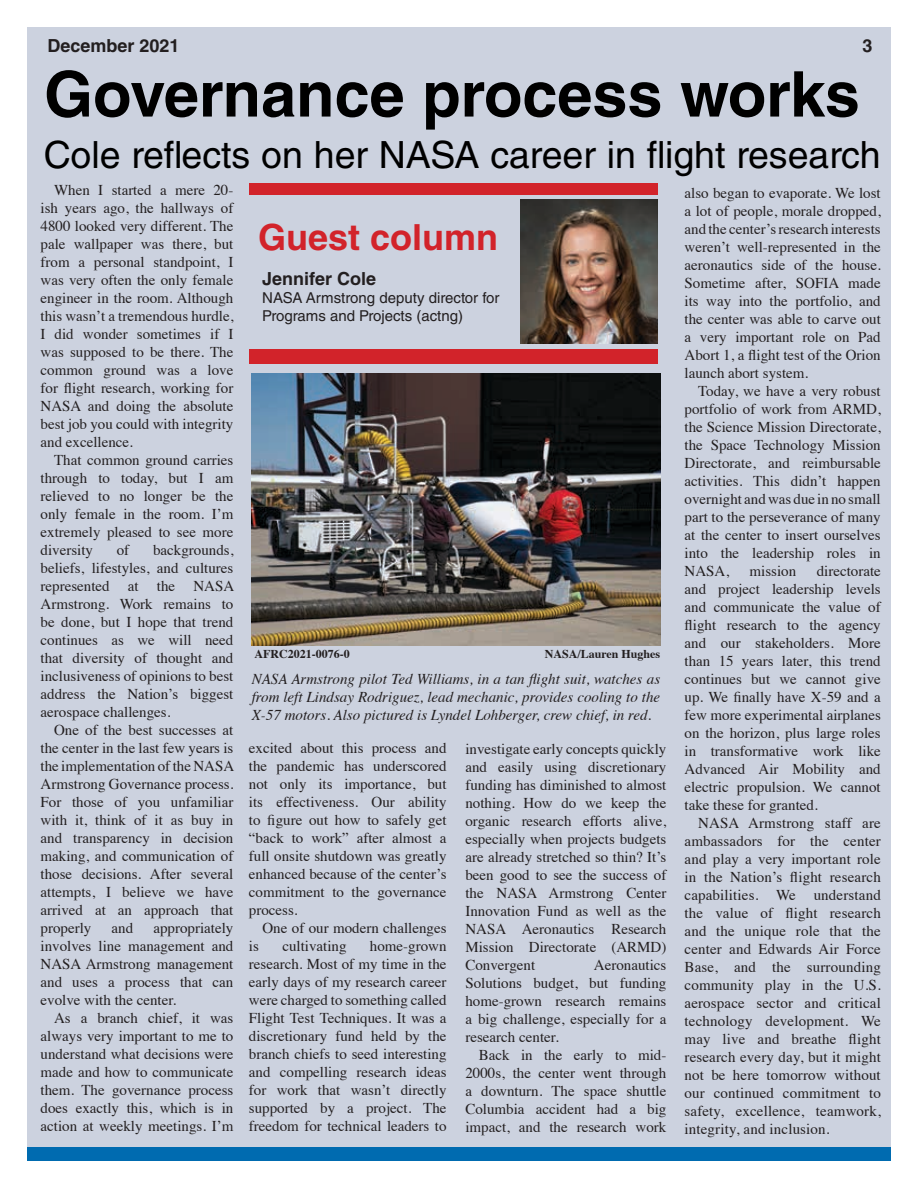
<style>
.page{position:relative;width:918px;height:1188px;background:#fff}
.page>*{position:absolute;margin:0;border:0;box-sizing:border-box;transform-origin:0 0}
.t1{font:700 63px "Helvetica LT Std";color:#000}
.t2{font:37.5px "Helvetica LT Std";color:#000}
.t3{font:700 36px "Helvetica LT Std";color:#d2232a}
.t4{font:700 18px "Helvetica LT Std";color:#231f20}
.t5{font:15px/18px "Times";color:#231f20;text-align:justify}
.t6{font:italic 15px/18px "Times";color:#231f20;text-align:justify}
.t7{font:15px/18px "Helvetica LT Std";color:#231f20}
.t8{font:700 12px "Times";color:#231f20}
</style>
<div class="page">
<div style="left:28px;top:27px;width:863px;height:1134px;background:#ccd2df"></div>
<div style="left:27px;top:1148px;width:864px;height:13px;background:#006bb0"></div>
<img style="left:252px;top:373px;width:408px;height:272px">
<img style="left:521px;top:199px;width:136px;height:145px">
<div style="left:249px;top:349px;width:408px;height:15px;background:#d2232a"></div>
<div style="left:249px;top:183px;width:408px;height:12px;background:#d2232a"></div>
<p class="t4" style="left:47px;top:35px;width:134px">December 2021</p>
<p class="t4" style="left:862px;top:35px;width:12px">3</p>
<p class="t1" style="left:44px;top:56px;width:817px">Governance process works</p>
<p class="t2" style="left:44px;top:133px;width:838px">Cole reflects on her NASA career in flight research</p>
<p class="t5" style="left:41px;top:179px;width:194px;text-indent:14px">When I started a mere 20- ish years ago, the hallways of 4800 looked very different. The pale wallpaper was there, but from a personal standpoint, I was very often the only female engineer in the room. Although this wasn’t a tremendous hurdle, I did wonder sometimes if I was supposed to be there. The common ground was a love for flight research, working for NASA and doing the absolute best job you could with integrity and excellence.</p>
<p class="t5" style="left:41px;top:449px;width:194px;text-indent:14px">That common ground carries through to today, but I am relieved to no longer be the only female in the room. I’m extremely pleased to see more diversity</p>
<p class="t5" style="left:41px;top:539px;width:195px;text-indent:112px">backgrounds, beliefs, lifestyles, and cultures represented at the NASA Armstrong. Work remains to be done, but I hope that trend continues as we will need that diversity of thought and inclusiveness of opinions to best address the Nation’s biggest aerospace challenges.</p>
<p class="t5" style="left:41px;top:719px;width:195px;text-indent:14px">One of the best successes at the center in the last few years is the implementation of the NASA Armstrong Governance process.<br>For those of you unfamiliar with it, think of it as buy in and transparency in decision making, and communication of those decisions. After several attempts, I believe we have arrived at an approach that properly</p>
<p class="t5" style="left:117px;top:539px;width:14px">of</p>
<p class="t5" style="left:41px;top:917px;width:194px;text-indent:113px">appropriately involves line management and NASA Armstrong management and uses a process that can evolve with the center.</p>
<p class="t5" style="left:41px;top:1007px;width:194px;text-indent:14px">As a branch chief, it was always very important to me to understand what decisions were made and how to communicate them. The governance process does exactly this, which is in action at weekly meetings. I’m</p>
<p class="t5" style="left:112px;top:917px;width:23px">and</p>
<p class="t3" style="left:258px;top:216px;width:242px">Guest column</p>
<p class="t4" style="left:262px;top:267px;width:115px">Jennifer Cole</p>
<p class="t7" style="left:262px;top:288px;width:239px">NASA Armstrong deputy director for<br>Programs and Projects (actng)</p>
<p class="t8" style="left:255px;top:642px;width:97px">AFRC2021-0076-0</p>
<p class="t8" style="left:545px;top:642px;width:117px">NASA/Lauren Hughes</p>
<p class="t6" style="left:252px;top:669px;width:410px">NASA Armstrong pilot Ted Williams, in a tan flight suit, watches as from left Lindsay Rodriguez, lead mechanic, provides cooling to the X-57 motors. Also pictured is Lyndel Lohberger, crew chief, in red.</p>
<p class="t5" style="left:249px;top:738px;width:199px">excited about this process and the pandemic has underscored not only its importance, but its effectiveness. Our ability to figure out how to safely get “back to work” after almost a full onsite shutdown was greatly enhanced because of the center’s commitment to the governance process.</p>
<p class="t5" style="left:262px;top:918px;width:186px">One of our modern challenges</p>
<p class="t5" style="left:249px;top:936px;width:12px">is</p>
<p class="t5" style="left:282px;top:936px;width:66px">cultivating</p>
<p class="t5" style="left:249px;top:936px;width:199px;text-indent:121px">home-grown research. Most of my time in the early days of my research career were charged to something called Flight Test Techniques. It was a discretionary fund held by the branch chiefs to seed interesting and compelling research ideas for work that wasn’t directly supported by a project. The freedom for technical leaders to</p>
<p class="t5" style="left:465px;top:739px;width:202px">investigate early concepts quickly and easily using discretionary funding has diminished to almost nothing. How do we keep the organic research efforts alive, especially when projects budgets are already stretched so thin? It’s been good to see the success of the NASA Armstrong Center Innovation Fund as well as the NASA Aeronautics Research Mission Directorate (ARMD)<br>Convergent</p>
<p class="t5" style="left:465px;top:955px;width:202px;text-indent:128px">Aeronautics Solutions budget, but funding home-grown research remains a big challenge, especially for a research center.</p>
<p class="t5" style="left:465px;top:1045px;width:202px;text-indent:14px">Back in the early to mid-2000s, the center went through a downturn. The space shuttle Columbia accident had a big impact, and the research work</p>
<p class="t5" style="left:685px;top:182px;width:198px">also began to evaporate. We lost a lot of people, morale dropped, and the center’s research interests weren’t well-represented in the aeronautics side of the house.<br>Sometime after, SOFIA made its way into the portfolio, and the center was able to carve out a very important role on Pad Abort 1, a flight test of the Orion launch abort system.</p>
<p class="t5" style="left:685px;top:380px;width:198px;text-indent:14px">Today, we have a very robust portfolio of work from ARMD, the Science Mission Directorate, the Space Technology Mission Directorate, and reimbursable activities. This didn’t happen overnight and was due in no small part to the perseverance of many at the center to insert ourselves into the leadership roles in NASA,</p>
<p class="t5" style="left:685px;top:560px;width:198px;text-indent:132px">directorate and project leadership levels and communicate the value of flight research to the agency and our stakeholders. More than 15 years later, this trend continues but we cannot give up. We finally have X-59 and a few more experimental airplanes on the horizon, plus large roles in transformative work like Advanced Air Mobility and electric propulsion. We cannot take these for granted.</p>
<p class="t5" style="left:685px;top:812px;width:198px;text-indent:14px">NASA Armstrong staff are ambassadors for the center and play a very important role in the Nation’s flight research capabilities. We understand the value of flight research and the unique role that the center and Edwards Air Force Base, and the surrounding community play in the U.S. aerospace sector and critical technology development. We may live and breathe flight research every day, but it might not be here tomorrow without our continued commitment to safety, excellence, teamwork, integrity, and inclusion.</p>
<p class="t5" style="left:750px;top:560px;width:48px">mission</p>
</div>
